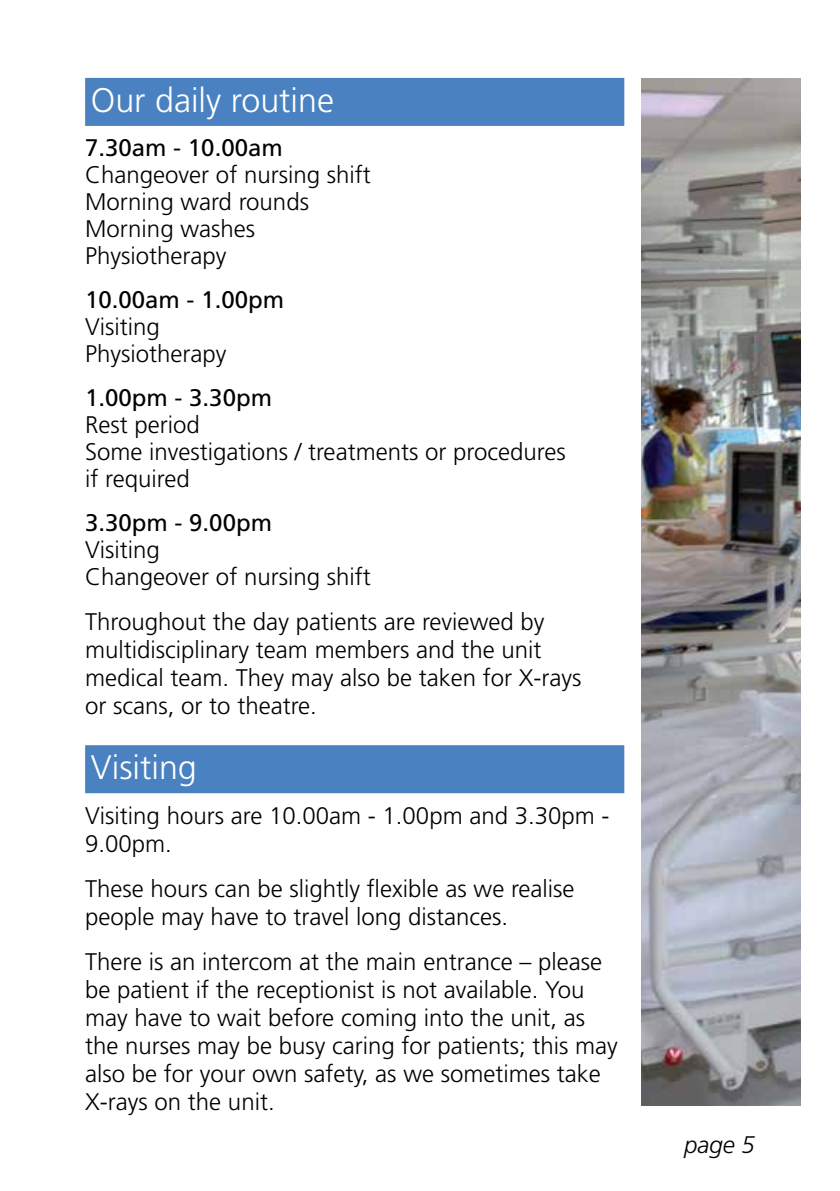
<style>
.page{position:relative;width:840px;height:1191px;background:#fff}
.page>*{position:absolute;margin:0;border:0;box-sizing:border-box;transform-origin:0 0}
.t1{font:300 34px "Frutiger";color:#fff}
.t2{font:300 24px/28px "Frutiger";color:#000}
.t3{font:24px "Frutiger";color:#000}
.t4{font:italic 300 24px "Frutiger";color:#000}
</style>
<div class="page">
<div style="left:85px;top:78px;width:539px;height:48px;background:#4981c1"></div>
<div style="left:85px;top:745px;width:539px;height:48px;background:#4981c1"></div>
<img style="left:641px;top:78px;width:158px;height:1028px">
<h1 class="t1" style="left:91px;top:81px;width:245px">Our daily routine</h1>
<p class="t3" style="left:85px;top:133px;width:199px">7.30am - 10.00am</p>
<p class="t2" style="left:85px;top:161px;width:287px;line-height:27px">Changeover of nursing shift<br>Morning ward rounds<br>Morning washes<br>Physiotherapy</p>
<p class="t3" style="left:85px;top:285px;width:200px">10.00am - 1.00pm</p>
<p class="t2" style="left:85px;top:313px;width:143px;line-height:27px">Visiting<br>Physiotherapy</p>
<p class="t3" style="left:85px;top:383px;width:188px">1.00pm - 3.30pm</p>
<p class="t2" style="left:85px;top:411px;width:482px;line-height:27px">Rest period<br>Some investigations / treatments or procedures if required</p>
<p class="t3" style="left:85px;top:508px;width:188px">3.30pm - 9.00pm</p>
<p class="t2" style="left:85px;top:536px;width:287px;line-height:27px">Visiting<br>Changeover of nursing shift</p>
<p class="t2" style="left:85px;top:607px;width:497px">Throughout the day patients are reviewed by multidisciplinary team members and the unit medical team. They may also be taken for X-rays or scans, or to theatre.</p>
<h1 class="t1" style="left:91px;top:748px;width:107px">Visiting</h1>
<p class="t2" style="left:85px;top:801px;width:525px">Visiting hours are 10.00am - 1.00pm and 3.30pm -<br>9.00pm.</p>
<p class="t2" style="left:85px;top:874px;width:490px">These hours can be slightly flexible as we realise people may have to travel long distances.</p>
<p class="t2" style="left:85px;top:947px;width:534px">There is an intercom at the main entrance – please be patient if the receptionist is not available. You may have to wait before coming into the unit, as the nurses may be busy caring for patients; this may also be for your own safety, as we sometimes take X-rays on the unit.</p>
<p class="t4" style="left:683px;top:1131px;width:72px">page 5</p>
</div>
